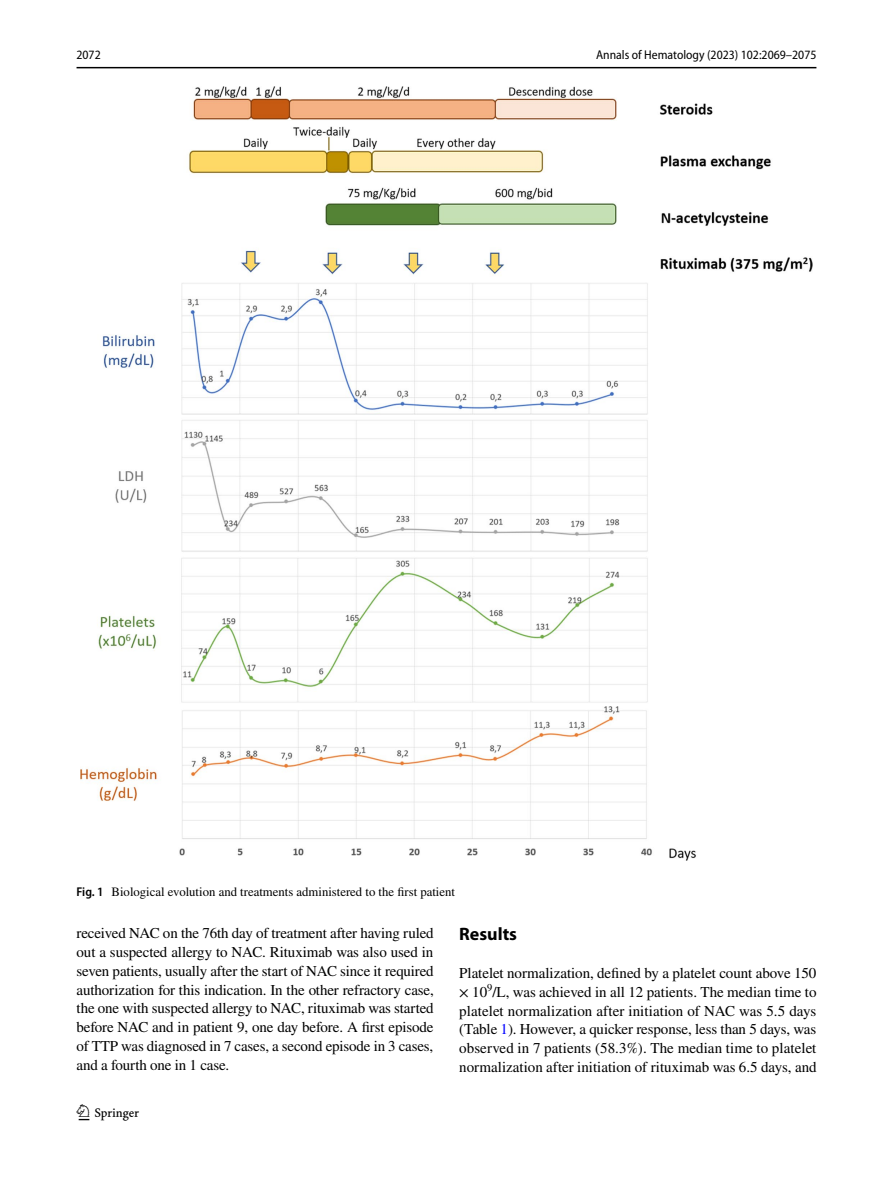
<style>
.page{position:relative;width:893px;height:1187px;background:#fff}
.page>*{position:absolute;margin:0;border:0;box-sizing:border-box;transform-origin:0 0}
.t1{font:22.5px "Springnew Regular 2";color:#000}
.t2{font:700 18px "Myriad Pro";color:#000}
.t3{font:15px/18.8px "STIX";letter-spacing:-.01em;color:#000;text-align:justify}
.t4{font:12.75px "STIX";color:#000}
.t5{font:semi-condensed 12.75px "Myriad Pro";color:#000}
.s1{font-family:"Myriad Pro";font-weight:600;font-stretch:semi-condensed}
.s2{color:#00f}
</style>
<div class="page">
<hr style="left:77px;top:67px;width:739px;height:1px;background:#000">
<img style="left:81px;top:87px;width:731px;height:773px">
<p class="t5" style="left:77px;top:48px;width:26px">2072</p>
<p class="t5" style="left:596px;top:48px;width:222px">Annals of Hematology (2023) 102:2069–2075</p>
<p class="t4" style="left:77px;top:882px;width:380px"><span class="s1">Fig. 1</span> Biological evolution and treatments administered to the first patient</p>
<p class="t3" style="left:77px;top:924px;width:359px">received NAC on the 76th day of treatment after having ruled out a suspected allergy to NAC. Rituximab was also used in seven patients, usually after the start of NAC since it required authorization for this indication. In the other refractory case, the one with suspected allergy to NAC, rituximab was started before NAC and in patient 9, one day before. A first episode of TTP was diagnosed in 7 cases, a second episode in 3 cases, and a fourth one in 1 case.</p>
<p class="t2" style="left:459px;top:922px;width:59px">Results</p>
<p class="t3" style="left:459px;top:964px;width:359px">Platelet normalization, defined by a platelet count above 150 × 10<sup>9</sup>/L, was achieved in all 12 patients. The median time to platelet normalization after initiation of NAC was 5.5 days (Table <span class="s2">1</span>). However, a quicker response, less than 5 days, was observed in 7 patients (58.3%). The median time to platelet normalization after initiation of rituximab was 6.5 days, and</p>
<h1 class="t1" style="left:79px;top:1104px;width:62px">1 3</h1>
</div>
